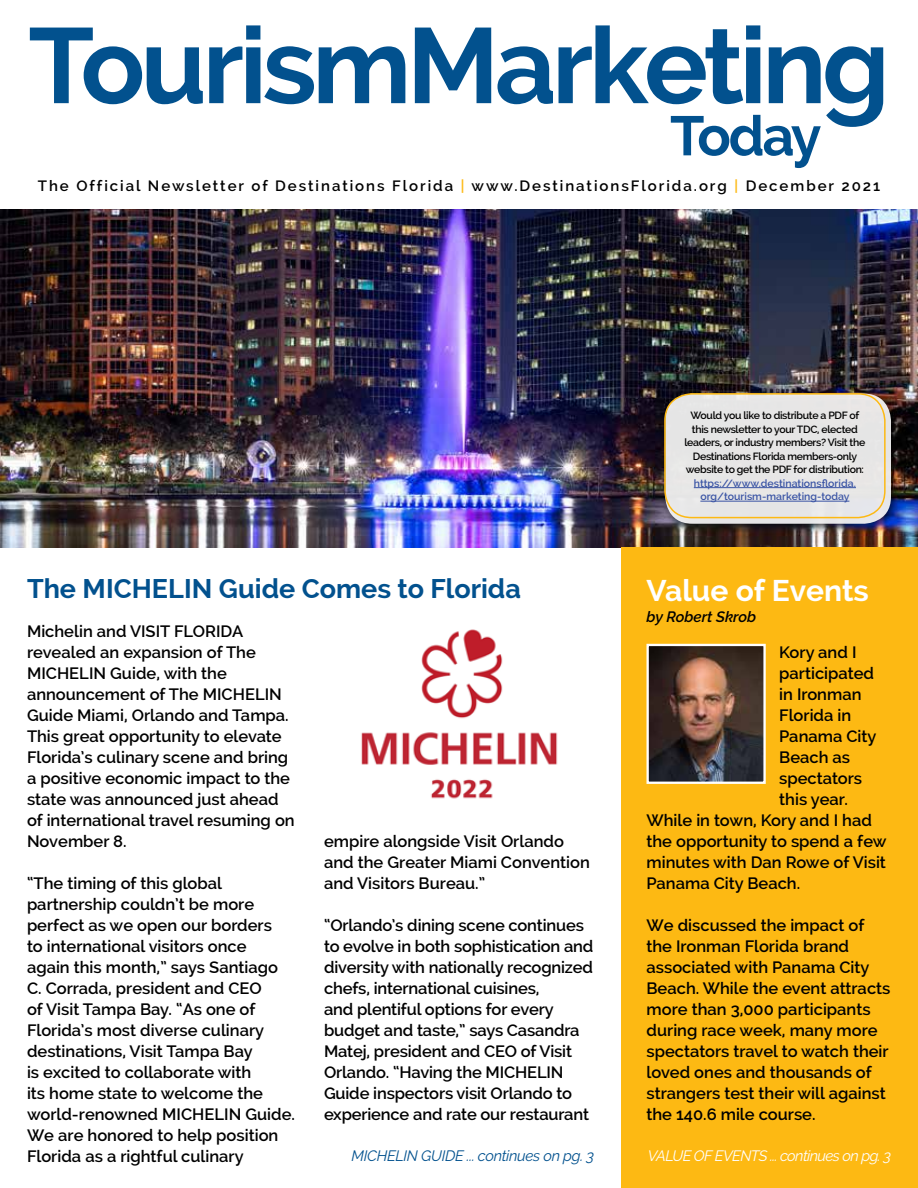
<style>
.page{position:relative;width:918px;height:1188px;background:#fff}
.page>*{position:absolute;margin:0;border:0;box-sizing:border-box;transform-origin:0 0}
.t1{font:700 106.5px "Raleway";letter-spacing:-.04em;color:#02518e}
.t2{font:700 55.5px "Raleway";letter-spacing:-.05em;color:#02518e}
.t3{font:700 30px "Raleway";color:#fff}
.t4{font:700 27px "Raleway";color:#02518e}
.t5{font:600 16.5px/21px "Raleway";color:#000}
.t6{font:600 15px "Raleway";letter-spacing:.13em;color:#000}
.t7{font:italic 15px "Raleway";letter-spacing:-.02em;color:#02518e}
.t8{font:italic 15px "Raleway";letter-spacing:-.04em;color:#fff}
.t9{font:italic 600 15px "Raleway";color:#000}
.t10{font:600 10.5px/13.5px "Raleway";letter-spacing:-.03em;color:#000;text-align:center}
.t11{font:600 10.5px/13.5px "Raleway";color:#3953a4;text-align:center}
.s1{color:#fdb913}
</style>
<div class="page">
<img style="left:0;top:210px;width:918px;height:337px">
<div style="left:621px;top:547px;width:297px;height:641px;background:#fdb913"></div>
<img style="left:650px;top:647px;width:113px;height:134px">
<div style="left:647px;top:644px;width:119px;height:140px;border:2px solid #fff"></div>
<div style="left:659px;top:388px;width:243px;height:147px;background:#000;opacity:.75"></div>
<div style="left:665px;top:394px;width:226px;height:130px;background:#e6e6e5;border-radius:27px"></div>
<div style="left:664px;top:393px;width:222px;height:125px;border:2px solid #fdb913;border-radius:27px"></div>
<hr style="left:694px;top:487px;width:162px;height:1px;background:#3953a4">
<hr style="left:700px;top:501px;width:149px;height:1px;background:#3953a4">
<img style="left:361px;top:629px;width:197px;height:170px">
<h1 class="t1" style="left:28px;top:5px;width:863px">TourismMarketing</h1>
<h2 class="t2" style="left:670px;top:104px;width:153px">Today</h2>
<p class="t6" style="left:38px;top:177px;width:844px">The Official Newsletter of Destinations Florida <span class="s1">|</span> www.DestinationsFlorida.org <span class="s1">|</span> December 2021</p>
<p class="t10" style="left:684px;top:409px;width:182px">Would you like to distribute a PDF of this newsletter to your TDC, elected leaders, or industry members? Visit the Destinations Florida members-only website to get the PDF for distribution:</p>
<p class="t11" style="left:694px;top:476px;width:164px">https://www.destinationsflorida. org/tourism-marketing-today</p>
<h3 class="t4" style="left:27px;top:573px;width:496px">The MICHELIN Guide Comes to Florida</h3>
<h3 class="t3" style="left:646px;top:573px;width:224px">Value of Events</h3>
<p class="t9" style="left:646px;top:608px;width:111px">by Robert Skrob</p>
<p class="t5" style="left:779px;top:642px;width:79px">Kory and I</p>
<p class="t5" style="left:779px;top:663px;width:96px">participated</p>
<p class="t5" style="left:779px;top:684px;width:84px">in Ironman</p>
<p class="t5" style="left:779px;top:705px;width:74px">Florida in</p>
<p class="t5" style="left:779px;top:726px;width:99px">Panama City</p>
<p class="t5" style="left:779px;top:747px;width:72px">Beach as</p>
<p class="t5" style="left:779px;top:768px;width:84px">spectators</p>
<p class="t5" style="left:779px;top:789px;width:70px">this year.</p>
<p class="t5" style="left:647px;top:810px;width:227px">While in town, Kory and I had</p>
<p class="t5" style="left:647px;top:831px;width:242px">the opportunity to spend a few</p>
<p class="t5" style="left:647px;top:852px;width:241px">minutes with Dan Rowe of Visit</p>
<p class="t5" style="left:647px;top:873px;width:155px">Panama City Beach.</p>
<p class="t5" style="left:647px;top:915px;width:245px">We discussed the impact of the Ironman Florida brand associated with Panama City<br>Beach. While the event attracts more than 3,000 participants during race week, many more spectators travel to watch their loved ones and thousands of strangers test their will against the 140.6 mile course.</p>
<p class="t5" style="left:27px;top:621px;width:269px">Michelin and VISIT FLORIDA revealed an expansion of The<br>MICHELIN Guide, with the announcement of The MICHELIN<br>Guide Miami, Orlando and Tampa.<br>This great opportunity to elevate<br>Florida’s culinary scene and bring a positive economic impact to the state was announced just ahead of international travel resuming on<br>November 8.</p>
<p class="t5" style="left:27px;top:873px;width:270px">“The timing of this global partnership couldn’t be more perfect as we open our borders<br>to international visitors once<br>again this month,” says Santiago<br>C. Corrada, president and CEO<br>of Visit Tampa Bay. “As one of<br>Florida’s most diverse culinary destinations, Visit Tampa Bay<br>is excited to collaborate with<br>its home state to welcome the world-renowned MICHELIN Guide.<br>We are honored to help position<br>Florida as a rightful culinary</p>
<p class="t5" style="left:324px;top:831px;width:267px">empire alongside Visit Orlando and the Greater Miami Convention and Visitors Bureau.”</p>
<p class="t5" style="left:324px;top:915px;width:271px">“Orlando’s dining scene continues to evolve in both sophistication and diversity with nationally recognized chefs, international cuisines,<br>and plentiful options for every budget and taste,” says Casandra Matej, president and CEO of Visit Orlando. “Having the MICHELIN Guide inspectors visit Orlando to experience and rate our restaurant</p>
<p class="t7" style="left:351px;top:1147px;width:244px">MICHELIN GUIDE ... continues on pg. 3</p>
<p class="t8" style="left:648px;top:1147px;width:245px">VALUE OF EVENTS ... continues on pg. 3</p>
</div>
